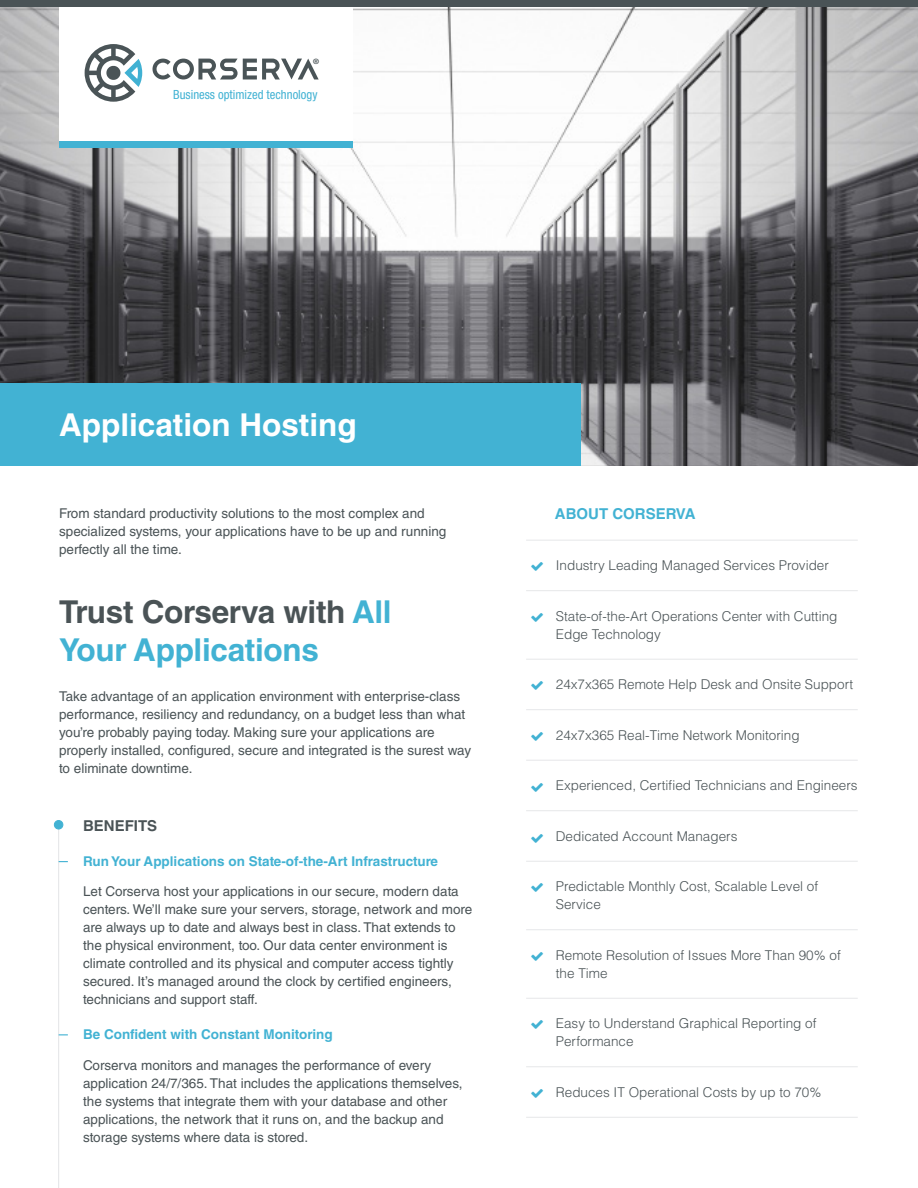
<style>
.page{position:relative;width:918px;height:1188px;background:#fff}
.page>*{position:absolute;margin:0;border:0;box-sizing:border-box;transform-origin:0 0}
.t1{font:700 31.5px "Helvetica LT Std";letter-spacing:-.01em;color:#4a5356}
.t2{font:700 31.5px "Helvetica LT Std";color:#fff}
.t3{font:700 31.5px "Helvetica LT Std";letter-spacing:-.01em;color:#42b2d3}
.t4{font:700 15px "Helvetica LT Std";color:#42b2d3}
.t5{font:700 15px "Helvetica LT Std";color:#4a5356}
.t6{font:13.5px/18px "Helvetica LT Std";color:#4a5356}
.t7{font:300 13.5px/18px "Helvetica LT Std";color:#4a5356}
.t8{font:700 13.5px "Helvetica LT Std";color:#42b2d3}
.t9{font:condensed 12.6px "Helvetica Neue LT Std";color:#42b2d3}
.t10{font:700 7.35px "Helvetica Neue LT Std";color:#4a5457}
.s1{color:#42b2d3}
</style>
<div class="page">
<img style="left:0;top:6px;width:918px;height:460px">
<div style="left:59px;top:6px;width:294px;height:136px;background:#fff"></div>
<div style="left:0;top:0;width:918px;height:6px;background:#4a5356"></div>
<div style="left:59px;top:142px;width:294px;height:6px;background:#42b2d3"></div>
<div style="left:0;top:383px;width:580px;height:83px;background:#42b2d3"></div>
<hr style="left:526px;top:540px;width:332px;height:1px;background:#e6e7e9">
<hr style="left:526px;top:590px;width:332px;height:1px;background:#e6e7e9">
<hr style="left:526px;top:659px;width:332px;height:1px;background:#e6e7e9">
<hr style="left:526px;top:709px;width:332px;height:1px;background:#e6e7e9">
<hr style="left:526px;top:760px;width:332px;height:1px;background:#e6e7e9">
<hr style="left:526px;top:810px;width:332px;height:1px;background:#e6e7e9">
<hr style="left:526px;top:861px;width:332px;height:1px;background:#e6e7e9">
<hr style="left:526px;top:929px;width:332px;height:1px;background:#e6e7e9">
<hr style="left:526px;top:998px;width:332px;height:1px;background:#e6e7e9">
<hr style="left:526px;top:1066px;width:332px;height:1px;background:#e6e7e9">
<hr style="left:526px;top:1117px;width:332px;height:1px;background:#e6e7e9">
<hr style="left:58px;top:826px;width:1px;height:362px;background:#e6e7e9">
<div style="left:54px;top:821px;width:9px;height:8px;background:#42b2d3;border-radius:50%"></div>
<div style="left:54px;top:820px;width:9px;height:9px;border:1px solid #42b2d3;border-radius:50%"></div>
<svg style="left:85px;top:44px;width:57px;height:58px"></svg>
<svg style="left:153px;top:59px;width:166px;height:21px"></svg>
<p class="t10" style="left:313px;top:57px;width:7px">®</p>
<p class="t9" style="left:173px;top:88px;width:146px">Business optimized technology</p>
<p class="t2" style="left:59px;top:405px;width:299px">Application Hosting</p>
<p class="t6" style="left:59px;top:504px;width:389px">From standard productivity solutions to the most complex and specialized systems, your applications have to be up and running perfectly all the time.</p>
<p class="t1" style="left:59px;top:593px;width:334px">Trust Corserva with <span class="s1">All</span></p>
<p class="t3" style="left:59px;top:631px;width:261px">Your Applications</p>
<p class="t6" style="left:59px;top:687px;width:414px">Take advantage of an application environment with enterprise-class performance, resiliency and redundancy, on a budget less than what you’re probably paying today. Making sure your applications are properly installed, configured, secure and integrated is the surest way to eliminate downtime.</p>
<p class="t5" style="left:83px;top:816px;width:76px">BENEFITS</p>
<p class="t8" style="left:83px;top:853px;width:357px">Run Your Applications on State-of-the-Art Infrastructure</p>
<p class="t6" style="left:83px;top:883px;width:391px">Let Corserva host your applications in our secure, modern data centers. We’ll make sure your servers, storage, network and more are always up to date and always best in class. That extends to the physical environment, too. Our data center environment is climate controlled and its physical and computer access tightly secured. It’s managed around the clock by certified engineers, technicians and support staff.</p>
<p class="t8" style="left:83px;top:1026px;width:251px">Be Confident with Constant Monitoring</p>
<p class="t6" style="left:83px;top:1056px;width:381px">Corserva monitors and manages the performance of every application 24/7/365. That includes the applications themselves, the systems that integrate them with your database and other applications, the network that it runs on, and the backup and storage systems where data is stored.</p>
<p class="t4" style="left:555px;top:505px;width:142px">ABOUT CORSERVA</p>
<p class="t7" style="left:556px;top:556px;width:275px">Industry Leading Managed Services Provider</p>
<p class="t7" style="left:556px;top:607px;width:283px">State-of-the-Art Operations Center with Cutting<br>Edge Technology</p>
<p class="t7" style="left:556px;top:675px;width:299px">24x7x365 Remote Help Desk and Onsite Support</p>
<p class="t7" style="left:556px;top:726px;width:245px">24x7x365 Real-Time Network Monitoring</p>
<p class="t7" style="left:556px;top:776px;width:303px">Experienced, Certified Technicians and Engineers</p>
<p class="t7" style="left:556px;top:827px;width:183px">Dedicated Account Managers</p>
<p class="t7" style="left:556px;top:877px;width:264px">Predictable Monthly Cost, Scalable Level of<br>Service</p>
<p class="t7" style="left:556px;top:946px;width:286px">Remote Resolution of Issues More Than 90% of the Time</p>
<p class="t7" style="left:556px;top:1014px;width:262px">Easy to Understand Graphical Reporting of<br>Performance</p>
<p class="t7" style="left:556px;top:1083px;width:267px">Reduces IT Operational Costs by up to 70%</p>
</div>
